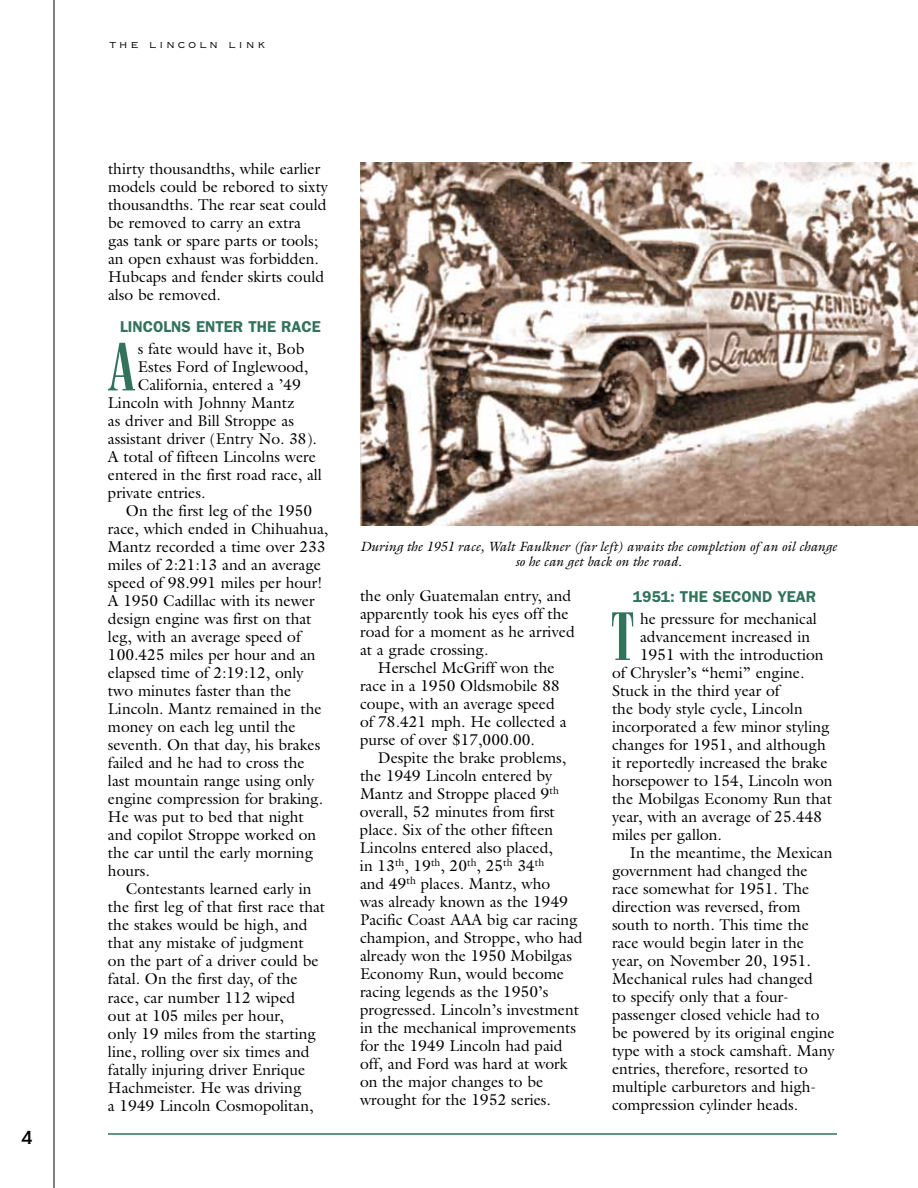
<style>
.page{position:relative;width:918px;height:1188px;background:#fff}
.page>*{position:absolute;margin:0;border:0;box-sizing:border-box;transform-origin:0 0}
.t1{font:64.35px "Modern 735 BT Roman A";color:#33725b}
.t2{font:18px "Copperplate Thirty AB";color:#000}
.t3{font:15.75px/18px "Galliard";color:#000}
.t4{font:600 15.75px "Franklin Gothic";color:#33725b}
.t5{font:italic 13.5px/15px "Galliard";color:#000;text-align:center}
.t6{font:13.5px "Copperplate Thirty Two BC";letter-spacing:.2em;color:#000}
</style>
<div class="page">
<hr style="left:54px;top:0;width:1px;height:1188px;background:#000">
<hr style="left:108px;top:1133px;width:729px;height:2px;background:#33725b">
<img style="left:360px;top:162px;width:558px;height:364px">
<p class="t2" style="left:22px;top:1127px;width:12px">4</p>
<p class="t6" style="left:110px;top:38px;width:157px">the lincoln link</p>
<p class="t3" style="left:108px;top:160px;width:222px">thirty thousandths, while earlier models could be rebored to sixty thousandths. The rear seat could be removed to carry an extra<br>gas tank or spare parts or tools; an open exhaust was forbidden.<br>Hubcaps and fender skirts could also be removed.</p>
<p class="t4" style="left:120px;top:317px;width:202px">LINCOLNS ENTER THE RACE</p>
<h1 class="t1" style="left:110px;top:330px;width:26px">A</h1>
<p class="t3" style="left:138px;top:340px;width:168px">s fate would have it, Bob</p>
<p class="t3" style="left:138px;top:358px;width:172px">Estes Ford of Inglewood,</p>
<p class="t3" style="left:138px;top:376px;width:165px">California, entered a ’49</p>
<p class="t3" style="left:108px;top:394px;width:188px">Lincoln with Johnny Mantz</p>
<p class="t3" style="left:108px;top:412px;width:188px">as driver and Bill Stroppe as</p>
<p class="t3" style="left:108px;top:430px;width:211px">assistant driver (Entry No. 38).</p>
<p class="t3" style="left:108px;top:448px;width:210px">A total of fifteen Lincolns were</p>
<p class="t3" style="left:108px;top:466px;width:216px">entered in the first road race, all</p>
<p class="t3" style="left:108px;top:484px;width:99px">private entries.</p>
<p class="t3" style="left:126px;top:502px;width:188px">On the first leg of the 1950</p>
<p class="t3" style="left:108px;top:520px;width:222px">race, which ended in Chihuahua,</p>
<p class="t3" style="left:108px;top:538px;width:219px">Mantz recorded a time over 233</p>
<p class="t3" style="left:108px;top:556px;width:214px">miles of 2:21:13 and an average</p>
<p class="t3" style="left:108px;top:574px;width:216px">speed of 98.991 miles per hour!</p>
<p class="t3" style="left:108px;top:592px;width:208px">A 1950 Cadillac with its newer</p>
<p class="t3" style="left:108px;top:610px;width:205px">design engine was first on that</p>
<p class="t3" style="left:108px;top:628px;width:194px">leg, with an average speed of</p>
<p class="t3" style="left:108px;top:646px;width:209px">100.425 miles per hour and an</p>
<p class="t3" style="left:108px;top:664px;width:197px">elapsed time of 2:19:12, only</p>
<p class="t3" style="left:108px;top:682px;width:185px">two minutes faster than the</p>
<p class="t3" style="left:108px;top:700px;width:215px">Lincoln. Mantz remained in the</p>
<p class="t3" style="left:108px;top:718px;width:189px">money on each leg until the</p>
<p class="t3" style="left:108px;top:736px;width:214px">seventh. On that day, his brakes</p>
<p class="t3" style="left:108px;top:754px;width:198px">failed and he had to cross the</p>
<p class="t3" style="left:108px;top:772px;width:208px">last mountain range using only</p>
<p class="t3" style="left:108px;top:790px;width:217px">engine compression for braking.</p>
<p class="t3" style="left:108px;top:808px;width:197px">He was put to bed that night</p>
<p class="t3" style="left:108px;top:826px;width:210px">and copilot Stroppe worked on</p>
<p class="t3" style="left:108px;top:844px;width:207px">the car until the early morning</p>
<p class="t3" style="left:108px;top:862px;width:43px">hours.</p>
<p class="t3" style="left:126px;top:880px;width:187px">Contestants learned early in</p>
<p class="t3" style="left:108px;top:898px;width:219px">the first leg of that first race that</p>
<p class="t3" style="left:108px;top:916px;width:201px">the stakes would be high, and</p>
<p class="t3" style="left:108px;top:934px;width:197px">that any mistake of judgment</p>
<p class="t3" style="left:108px;top:952px;width:212px">on the part of a driver could be</p>
<p class="t3" style="left:108px;top:970px;width:191px">fatal. On the first day, of the</p>
<p class="t3" style="left:108px;top:988px;width:189px">race, car number 112 wiped</p>
<p class="t3" style="left:108px;top:1006px;width:177px">out at 105 miles per hour,</p>
<p class="t3" style="left:108px;top:1024px;width:210px">only 19 miles from the starting</p>
<p class="t3" style="left:108px;top:1042px;width:203px">line, rolling over six times and</p>
<p class="t3" style="left:108px;top:1060px;width:199px">fatally injuring driver Enrique</p>
<p class="t3" style="left:108px;top:1078px;width:195px">Hachmeister. He was driving</p>
<p class="t3" style="left:108px;top:1096px;width:207px">a 1949 Lincoln Cosmopolitan,</p>
<p class="t5" style="left:360px;top:538px;width:479px">During the 1951 race, Walt Faulkner (far left) awaits the completion of an oil change so he can get back on the road.</p>
<p class="t3" style="left:360px;top:587px;width:216px">the only Guatemalan entry, and apparently took his eyes off the road for a moment as he arrived at a grade crossing.</p>
<p class="t3" style="left:360px;top:659px;width:208px;text-indent:18px">Herschel McGriff won the race in a 1950 Oldsmobile 88 coupe, with an average speed of 78.421 mph. He collected a purse of over $17,000.00.</p>
<p class="t3" style="left:360px;top:749px;width:210px;text-indent:18px">Despite the brake problems, the 1949 Lincoln entered by<br>Mantz and Stroppe placed 9<sup>th </sup>overall, 52 minutes from first place. Six of the other fifteen<br>Lincolns entered also placed, in 13<sup>th</sup>, 19<sup>th</sup>, 20<sup>th</sup>, 25<sup>th</sup> 34<sup>th </sup>and 49<sup>th</sup> places. Mantz, who was already known as the 1949<br>Pacific Coast AAA</p>
<p class="t3" style="left:360px;top:911px;width:224px;text-indent:127px">big car racing champion, and Stroppe, who had already won the 1950 Mobilgas<br>Economy Run, would become racing legends as the 1950’s progressed. Lincoln’s investment in the mechanical improvements for the 1949 Lincoln had paid off, and Ford was hard at work on the major changes to be wrought for the 1952 series.</p>
<p class="t4" style="left:633px;top:587px;width:185px">1951: THE SECOND YEAR</p>
<h1 class="t1" style="left:611px;top:599px;width:24px">T</h1>
<p class="t3" style="left:640px;top:609px;width:178px">he pressure for mechanical</p>
<p class="t3" style="left:640px;top:627px;width:172px">advancement increased in</p>
<p class="t3" style="left:640px;top:645px;width:185px">1951 with the introduction</p>
<p class="t3" style="left:612px;top:663px;width:194px">of Chrysler’s “hemi” engine.</p>
<p class="t3" style="left:612px;top:681px;width:169px">Stuck in the third year of</p>
<p class="t3" style="left:612px;top:699px;width:192px">the body style cycle, Lincoln</p>
<p class="t3" style="left:612px;top:717px;width:219px">incorporated a few minor styling</p>
<p class="t3" style="left:612px;top:735px;width:215px">changes for 1951, and although</p>
<p class="t3" style="left:612px;top:753px;width:217px">it reportedly increased the brake</p>
<p class="t3" style="left:612px;top:771px;width:222px">horsepower to 154, Lincoln won</p>
<p class="t3" style="left:612px;top:789px;width:222px">the Mobilgas Economy Run that</p>
<p class="t3" style="left:612px;top:807px;width:212px">year, with an average of 25.448</p>
<p class="t3" style="left:612px;top:825px;width:112px">miles per gallon.</p>
<p class="t3" style="left:630px;top:843px;width:204px">In the meantime, the Mexican</p>
<p class="t3" style="left:612px;top:861px;width:197px">government had changed the</p>
<p class="t3" style="left:612px;top:879px;width:199px">race somewhat for 1951. The</p>
<p class="t3" style="left:612px;top:897px;width:190px">direction was reversed, from</p>
<p class="t3" style="left:612px;top:915px;width:198px">south to north. This time the</p>
<p class="t3" style="left:612px;top:933px;width:194px">race would begin later in the</p>
<p class="t3" style="left:612px;top:951px;width:200px">year, on November 20, 1951.</p>
<p class="t3" style="left:612px;top:969px;width:203px">Mechanical rules had changed</p>
<p class="t3" style="left:612px;top:987px;width:178px">to specify only that a four-</p>
<p class="t3" style="left:612px;top:1005px;width:209px">passenger closed vehicle had to</p>
<p class="t3" style="left:612px;top:1023px;width:224px">be powered by its original engine</p>
<p class="t3" style="left:612px;top:1041px;width:224px">type with a stock camshaft. Many</p>
<p class="t3" style="left:612px;top:1059px;width:197px">entries, therefore, resorted to</p>
<p class="t3" style="left:612px;top:1077px;width:206px">multiple carburetors and high-</p>
<p class="t3" style="left:612px;top:1095px;width:188px">compression cylinder heads.</p>
</div>
